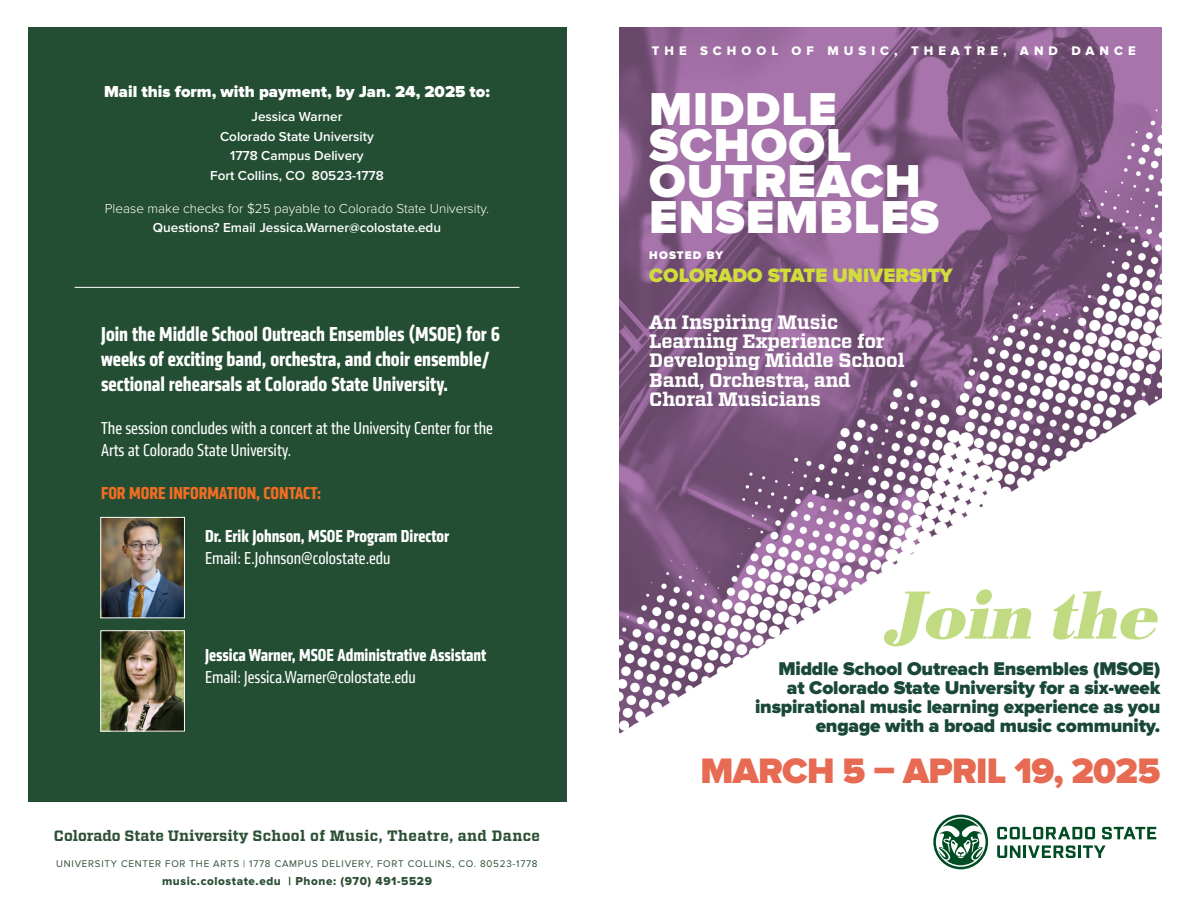
<style>
.page{position:relative;width:1188px;height:918px;background:#fff}
.page>*{position:absolute;margin:0;border:0;box-sizing:border-box;transform-origin:0 0}
.t1{font:italic 700 70.5px "Bodoni URW";letter-spacing:-.01em;color:#c1db82}
.t2{font:900 47.85px/36.2px "Proxima Nova";letter-spacing:.02em;color:#fff}
.t3{font:900 36.75px "Proxima Nova";letter-spacing:-.02em;color:#e76a53}
.t4{font:700 21px/25.2px "Klavika Condensed";color:#fff}
.t5{font:900 20.1px "Proxima Nova";color:#d1dd3a}
.t6{font:700 19.35px/19.4px "Vitesse";letter-spacing:-.01em;color:#fff}
.t7{font:900 19.2px/19px "Proxima Nova";letter-spacing:-.01em;color:#194837;text-align:center}
.t8{font:18px/21.6px "Klavika Condensed";color:#fff}
.t9{font:700 18px "Klavika Condensed";color:#fff}
.t10{font:700 18px "Klavika Condensed";color:#f36e21}
.t11{font:900 16.5px "Proxima Nova";color:#fff}
.t12{font:700 15px "Vitesse";letter-spacing:.025em;color:#2d5035}
.t13{font:600 13.5px "Proxima Nova";color:#fff}
.t14{font:300 13.5px "Proxima Nova";color:#fff}
.t15{font:12.9px "Proxima Nova Extrabld";letter-spacing:.39em;color:#fff}
.t16{font:12px "Proxima Nova Extrabld";letter-spacing:.05em;color:#2d5035}
.t17{font:900 11.55px "Proxima Nova";letter-spacing:.1em;color:#fff}
.t18{font:10.05px "Proxima Nova";letter-spacing:.075em;color:#2d5035}
</style>
<div class="page">
<div style="left:28px;top:28px;width:539px;height:774px;background:#234e34"></div>
<img style="left:102px;top:519px;width:81px;height:97px">
<div style="left:100px;top:517px;width:85px;height:101px;border:1px solid #fff"></div>
<img style="left:102px;top:632px;width:81px;height:98px">
<div style="left:100px;top:630px;width:85px;height:102px;border:1px solid #fff"></div>
<hr style="left:75px;top:287px;width:444px;height:1px;background:#fff">
<svg style="left:997px;top:827px;width:98px;height:12px"></svg>
<svg style="left:1102px;top:827px;width:54px;height:12px"></svg>
<svg style="left:997px;top:845px;width:109px;height:13px"></svg>
<svg style="left:933px;top:815px;width:55px;height:54px"></svg>
<svg style="left:936px;top:817px;width:50px;height:50px"></svg>
<img style="left:619px;top:27px;width:543px;height:707px">
<p class="t11" style="left:104px;top:82px;width:387px">Mail this form, with payment, by Jan. 24, 2025 to:</p>
<p class="t13" style="left:252px;top:107px;width:92px">Jessica Warner</p>
<p class="t13" style="left:220px;top:126px;width:155px">Colorado State University</p>
<p class="t13" style="left:230px;top:146px;width:135px">1778 Campus Delivery</p>
<p class="t13" style="left:210px;top:165px;width:175px">Fort Collins, CO 80523-1778</p>
<p class="t14" style="left:105px;top:201px;width:386px">Please make checks for $25 payable to Colorado State University.</p>
<p class="t13" style="left:153px;top:218px;width:290px">Questions? Email Jessica.Warner@colostate.edu</p>
<p class="t4" style="left:101px;top:321px;width:400px">Join the Middle School Outreach Ensembles (MSOE) for 6 weeks of exciting band, orchestra, and choir ensemble/ sectional rehearsals at Colorado State University.</p>
<p class="t8" style="left:101px;top:418px;width:393px">The session concludes with a concert at the University Center for the<br>Arts at Colorado State University.</p>
<p class="t10" style="left:101px;top:482px;width:221px">FOR MORE INFORMATION, CONTACT:</p>
<p class="t9" style="left:205px;top:525px;width:245px">Dr. Erik Johnson, MSOE Program Director</p>
<p class="t8" style="left:205px;top:547px;width:187px">Email: E.Johnson@colostate.edu</p>
<p class="t9" style="left:205px;top:643px;width:283px">Jessica Warner, MSOE Administrative Assistant</p>
<p class="t8" style="left:205px;top:666px;width:212px">Email: Jessica.Warner@colostate.edu</p>
<p class="t12" style="left:54px;top:826px;width:488px">Colorado State University School of Music, Theatre, and Dance</p>
<p class="t18" style="left:56px;top:857px;width:483px">UNIVERSITY CENTER FOR THE ARTS | 1778 CAMPUS DELIVERY, FORT COLLINS, CO. 80523-1778</p>
<p class="t16" style="left:162px;top:874px;width:271px">music.colostate.edu | Phone: (970) 491-5529</p>
<p class="t15" style="left:652px;top:43px;width:485px">THE SCHOOL OF MUSIC, THEATRE, AND DANCE</p>
<p class="t2" style="left:649px;top:92px;width:291px">MIDDLE<br>SCHOOL<br>OUTREACH<br>ENSEMBLES</p>
<p class="t17" style="left:649px;top:248px;width:75px">HOSTED BY</p>
<p class="t5" style="left:649px;top:264px;width:305px">COLORADO STATE UNIVERSITY</p>
<p class="t6" style="left:649px;top:312px;width:237px">An Inspiring Music<br>Learning Experience for</p>
<p class="t6" style="left:649px;top:351px;width:257px">Developing Middle School<br>Band, Orchestra, and<br>Choral Musicians</p>
<p class="t1" style="left:889px;top:574px;width:273px">Join the</p>
<p class="t7" style="left:779px;top:660px;width:383px">Middle School Outreach Ensembles (MSOE) at Colorado State University for a six-week</p>
<p class="t7" style="left:755px;top:698px;width:407px">inspirational music learning experience as you</p>
<p class="t7" style="left:816px;top:717px;width:346px">engage with a broad music community.</p>
<p class="t3" style="left:700px;top:749px;width:461px">MARCH 5 – APRIL 19, 2025</p>
</div>
